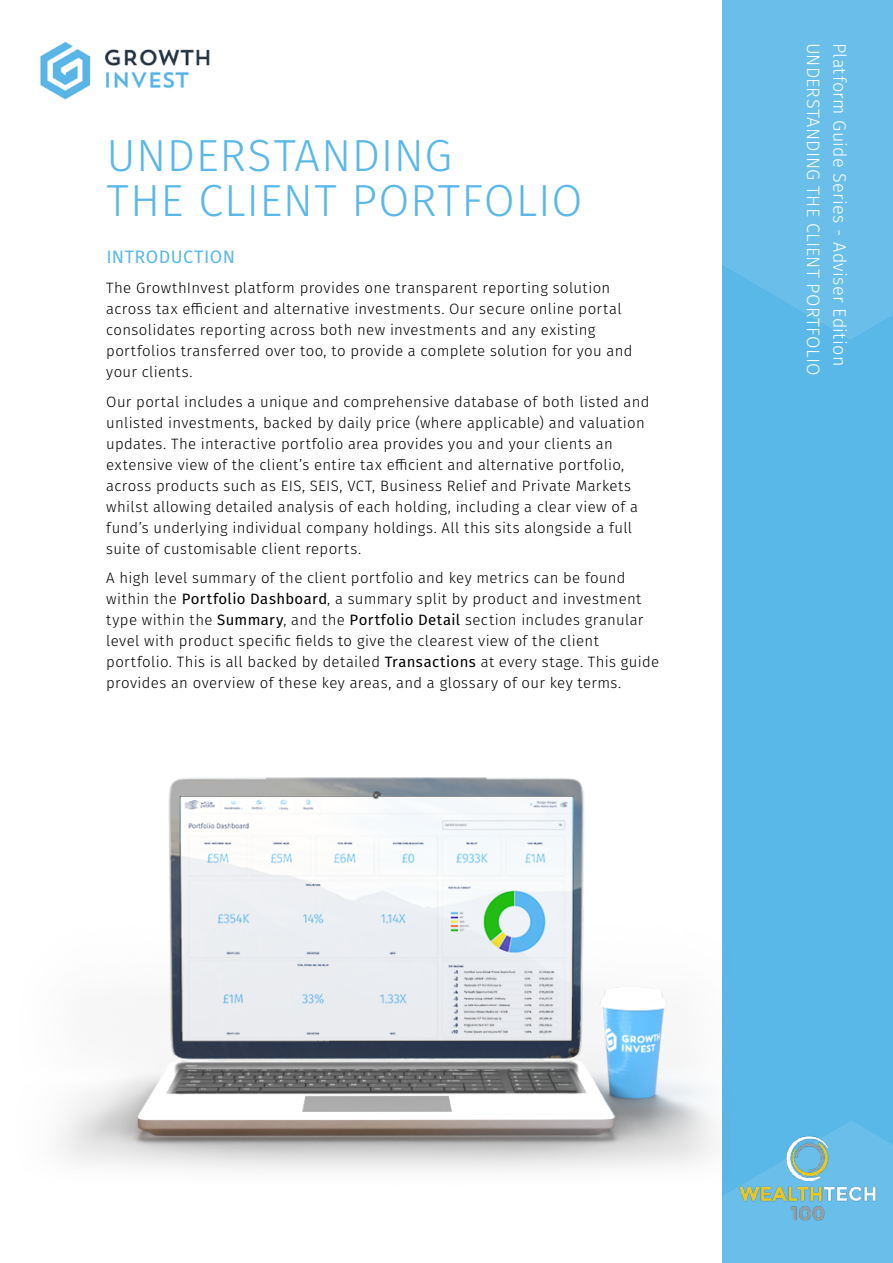
<style>
.page{position:relative;width:893px;height:1263px;background:#fff}
.page>*{position:absolute;margin:0;border:0;box-sizing:border-box;transform-origin:0 0}
.t1{font:300 45px/45px "Fira Sans";letter-spacing:.015em;color:#5ab8e8}
.t2{font:300 18px "Fira Sans";letter-spacing:.015em;color:#fff}
.t3{font:18px "Fira Sans";letter-spacing:.025em;color:#5ab8e8}
.t4{font:300 15px/21px "Fira Sans";letter-spacing:.025em;color:#000}
.s1{font-weight:400}
</style>
<div class="page">
<div style="left:723px;top:0;width:170px;height:1263px;background:#5ab8e8"></div>
<svg style="left:722px;top:0;width:171px;height:340px;fill:#6abeea"></svg>
<svg style="left:729px;top:1136px;width:164px;height:127px;fill:#6abeea"></svg>
<img style="left:40px;top:41px;width:170px;height:59px">
<img style="left:738px;top:1121px;width:139px;height:126px">
<img style="left:60px;top:740px;width:669px;height:523px">
<h1 class="t1" style="left:107px;top:132px;width:478px">UNDERSTANDING<br>THE CLIENT PORTFOLIO</h1>
<p class="t3" style="left:106px;top:244px;width:130px">INTRODUCTION</p>
<p class="t4" style="left:106px;top:277px;width:528px">The GrowthInvest platform provides one transparent reporting solution across tax efficient and alternative investments. Our secure online portal consolidates reporting across both new investments and any existing portfolios transferred over too, to provide a complete solution for you and your clients.</p>
<p class="t4" style="left:106px;top:391px;width:545px">Our portal includes a unique and comprehensive database of both listed and unlisted investments, backed by daily price (where applicable) and valuation updates. The interactive portfolio area provides you and your clients an extensive view of the client’s entire tax efficient and alternative portfolio, across products such as EIS, SEIS, VCT, Business Relief and Private Markets whilst allowing detailed analysis of each holding, including a clear view of a fund’s underlying individual company holdings. All this sits alongside a full suite of customisable client reports.</p>
<p class="t4" style="left:106px;top:567px;width:554px">A high level summary of the client portfolio and key metrics can be found within the <span class="s1">Portfolio Dashboard</span>, a summary split by product and investment type within the <span class="s1">Summary</span>, and the <span class="s1">Portfolio Detail</span> section includes granular level with product specific fields to give the clearest view of the client portfolio. This is all backed by detailed <span class="s1">Transactions</span> at every stage. This guide provides an overview of these key areas, and a glossary of our key terms.</p>
<p class="t2" style="left:826px;top:43px;width:334px;rotate:90deg">UNDERSTANDING THE CLIENT PORTFOLIO</p>
<p class="t2" style="left:853px;top:43px;width:325px;rotate:90deg">Platform Guide Series - Adviser Edition</p>
</div>
